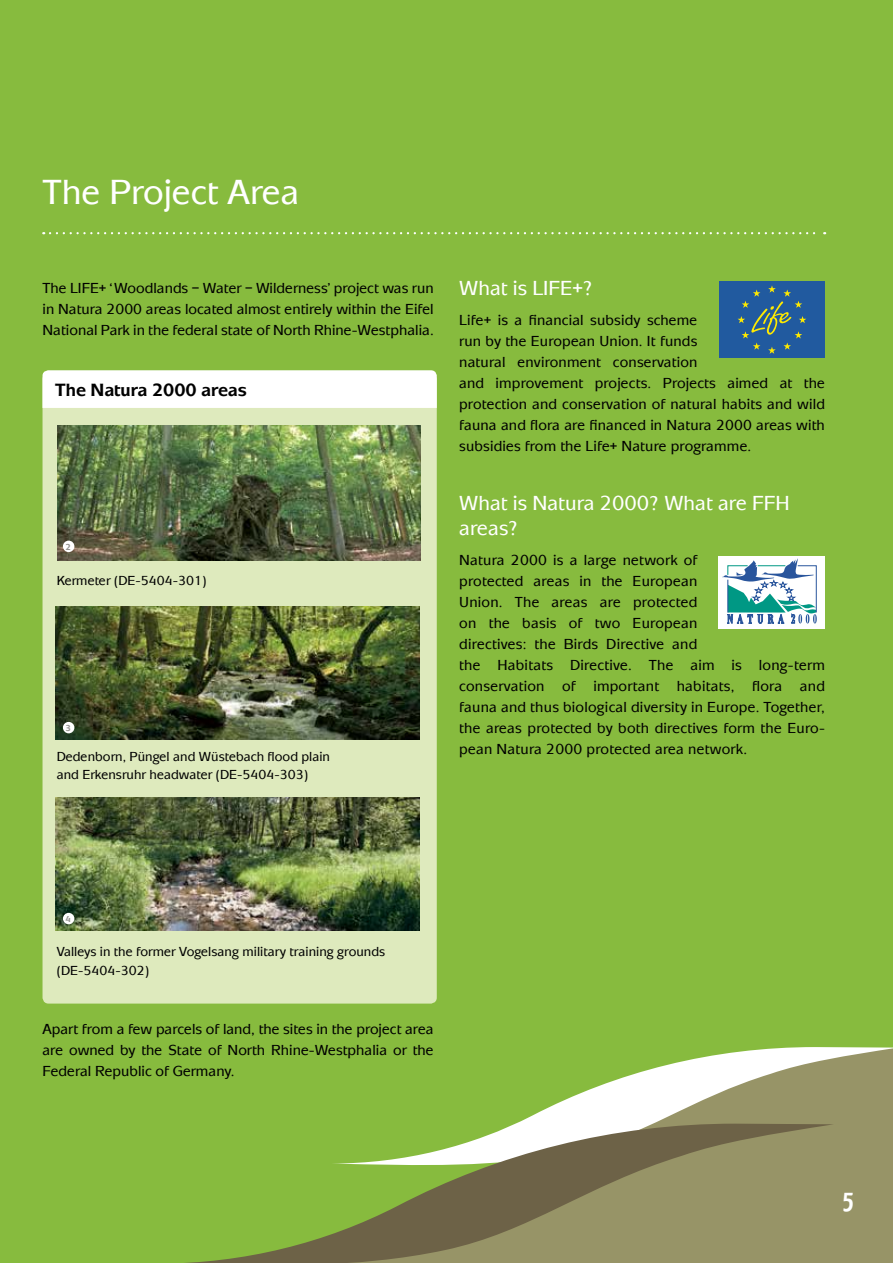
<style>
.page{position:relative;width:893px;height:1263px;background:#87bb3e}
.page>*{position:absolute;margin:0;border:0;box-sizing:border-box;transform-origin:0 0}
.t1{font:500 36px "Mixage EF";color:#fff}
.t2{font:700 27px "BDKJ";color:#fff}
.t3{font:500 21px/25.2px "Mixage EF";color:#fff}
.t4{font:700 18.45px "Mixage EF";color:#000}
.t5{font:500 15px/21px "Mixage EF";letter-spacing:.01em;color:#000;text-align:justify}
.t6{font:500 13.5px/18px "Mixage EF";color:#000}
.t7{font:700 9px "Mixage EF";color:#949290}
</style>
<div class="page">
<div style="left:834px;top:1168px;width:59px;height:95px;background:#979467"></div>
<svg style="left:515px;top:1047px;width:378px;height:121px"></svg>
<svg style="left:185px;top:1124px;width:649px;height:139px"></svg>
<svg style="left:50px;top:232px;width:775px;height:2px"></svg>
<div style="left:43px;top:373px;width:394px;height:630px;background:#deeabd;border-radius:6px"></div>
<img style="left:56px;top:797px;width:364px;height:133px">
<div style="left:43px;top:370px;width:394px;height:38px;background:#fff"></div>
<img style="left:56px;top:607px;width:364px;height:132px">
<img style="left:57px;top:426px;width:364px;height:134px">
<div style="left:719px;top:556px;width:106px;height:72px;background:#fff"></div>
<svg style="left:722px;top:558px;width:95px;height:66px"></svg>
<div style="left:719px;top:281px;width:106px;height:77px;background:#215a9f"></div>
<svg style="left:738px;top:285px;width:68px;height:69px"></svg>
<div style="left:63px;top:541px;width:11px;height:11px;background:#fff;border-radius:50%"></div>
<div style="left:63px;top:722px;width:11px;height:11px;background:#fff;border-radius:50%"></div>
<div style="left:63px;top:913px;width:11px;height:11px;background:#fff;border-radius:50%"></div>
<h1 class="t1" style="left:43px;top:171px;width:258px">The Project Area</h1>
<p class="t5" style="left:43px;top:277px;width:393px">The LIFE+ ‘Woodlands – Water – Wilderness’ project was run in Natura 2000 areas located almost entirely within the Eifel National Park in the federal state of North Rhine-Westphalia.</p>
<p class="t4" style="left:55px;top:379px;width:193px">The Natura 2000 areas</p>
<p class="t7" style="left:65px;top:541px;width:7px">2</p>
<p class="t6" style="left:57px;top:572px;width:151px">Kermeter (DE-5404-301)</p>
<p class="t7" style="left:65px;top:723px;width:7px">3</p>
<p class="t6" style="left:57px;top:747px;width:275px">Dedenborn, Püngel and Wüstebach flood plain and Erkensruhr headwater (DE-5404-303)</p>
<h3 class="t3" style="left:459px;top:276px;width:135px">What is LIFE+?</h3>
<p class="t5" style="left:459px;top:309px;width:367px;text-align:left">Life+ is a financial subsidy scheme<br>run by the European Union. It funds<br>natural environment conservation<br>and improvement projects. Projects aimed at the protection and conservation of natural habits and wild fauna and flora are financed in Natura 2000 areas with subsidies from the Life+ Nature programme.</p>
<h3 class="t3" style="left:459px;top:490px;width:332px">What is Natura 2000? What are FFH areas?</h3>
<p class="t5" style="left:459px;top:549px;width:367px;text-align:left">Natura 2000 is a large network of<br>protected areas in the European<br>Union. The areas are protected<br>on the basis of two European<br>directives: the Birds Directive and<br>the Habitats Directive. The aim is long-term conservation of important habitats, flora and fauna and thus biological diversity in Europe. Together, the areas protected by both directives form the Euro&shy;pean Natura 2000 protected area network.</p>
<p class="t7" style="left:65px;top:914px;width:7px">4</p>
<p class="t6" style="left:57px;top:942px;width:330px;line-height:19.5px">Valleys in the former Vogelsang military training grounds (DE-5404-302)</p>
<p class="t5" style="left:43px;top:1018px;width:393px">Apart from a few parcels of land, the sites in the project area are owned by the State of North Rhine-Westphalia or the Federal Republic of Germany.</p>
<h2 class="t2" style="left:843px;top:1182px;width:13px">5</h2>
</div>
